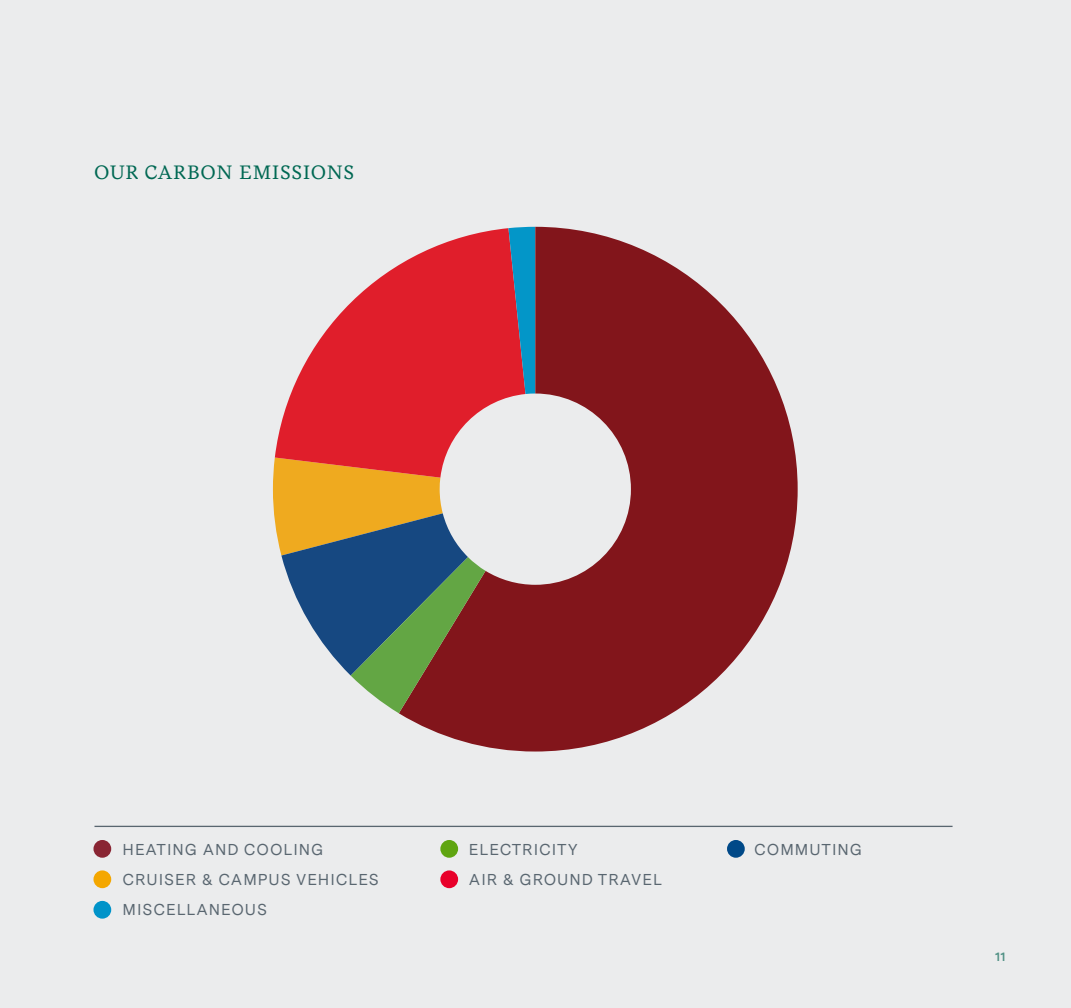
<style>
.page{position:relative;width:1071px;height:1008px;background:#ebeced}
.page>*{position:absolute;margin:0;border:0;box-sizing:border-box;transform-origin:0 0}
.t1{font:19.25px "Messina Serif";letter-spacing:.06em;color:#006853}
.t2{font:15.75px "Messina Sans";letter-spacing:.06em;color:#596670}
.t3{font:700 12.25px "Messina Sans";color:#006853}
</style>
<div class="page">
<svg style="left:275px;top:265px;width:124px;height:193px;fill:#e01e2b"></svg>
<svg style="left:399px;top:227px;width:399px;height:525px;fill:#82151b"></svg>
<svg style="left:273px;top:458px;width:213px;height:255px"></svg>
<hr style="left:94px;top:826px;width:859px;height:1px;background:#596670">
<div style="left:93px;top:840px;width:18px;height:18px;background:#892533;border-radius:50%"></div>
<div style="left:440px;top:840px;width:18px;height:18px;background:#5fa511;border-radius:50%"></div>
<div style="left:727px;top:840px;width:18px;height:18px;background:#004988;border-radius:50%"></div>
<div style="left:93px;top:870px;width:18px;height:18px;background:#f4a700;border-radius:50%"></div>
<div style="left:440px;top:870px;width:18px;height:18px;background:#e8002a;border-radius:50%"></div>
<div style="left:93px;top:901px;width:18px;height:18px;background:#0093c9;border-radius:50%"></div>
<p class="t1" style="left:95px;top:161px;width:261px">OUR CARBON EMISSIONS</p>
<p class="t2" style="left:123px;top:840px;width:202px">HEATING AND COOLING</p>
<p class="t2" style="left:469px;top:840px;width:110px">ELECTRICITY</p>
<p class="t2" style="left:754px;top:840px;width:109px">COMMUTING</p>
<p class="t2" style="left:123px;top:870px;width:258px">CRUISER &amp; CAMPUS VEHICLES</p>
<p class="t2" style="left:469px;top:870px;width:195px">AIR &amp; GROUND TRAVEL</p>
<p class="t2" style="left:123px;top:900px;width:146px">MISCELLANEOUS</p>
<p class="t3" style="left:995px;top:949px;width:12px">11</p>
</div>
